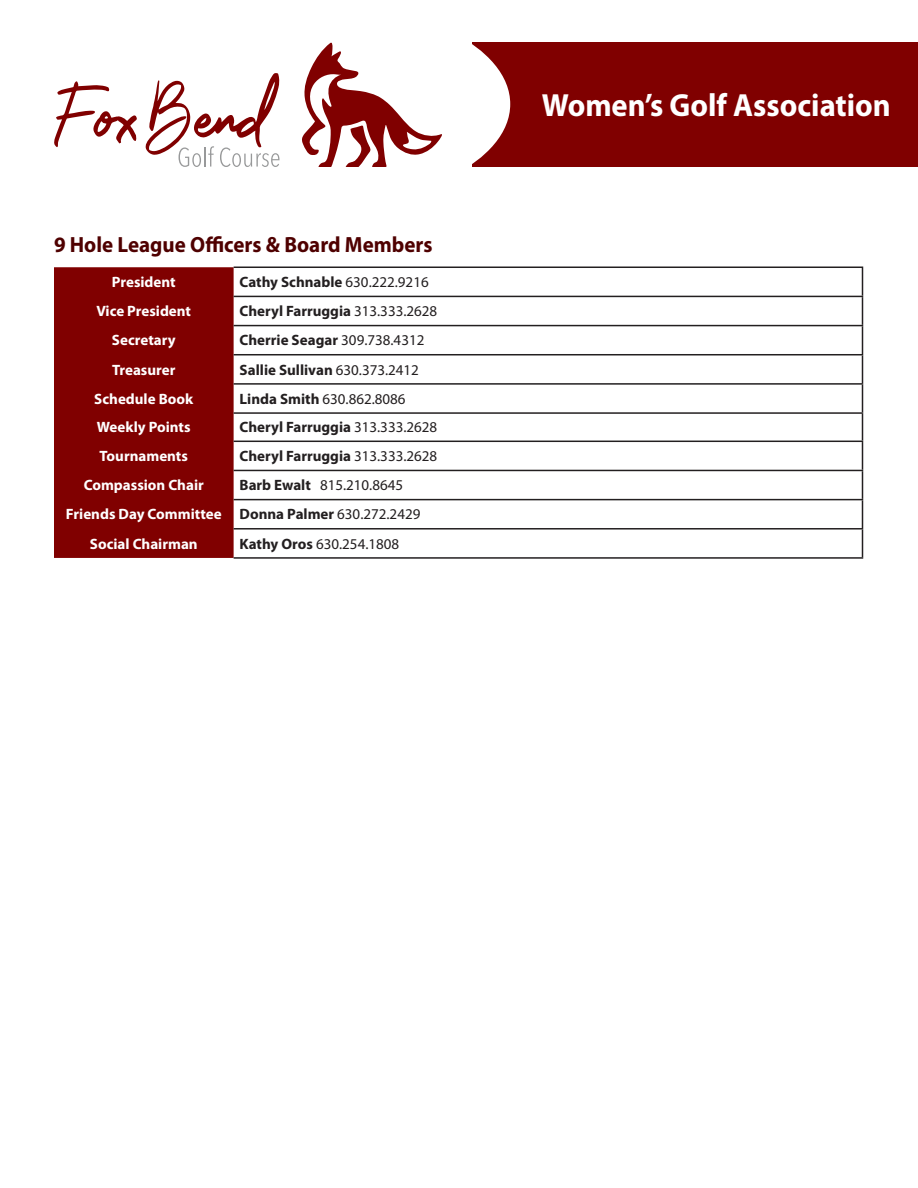
<style>
.page{position:relative;width:918px;height:1188px;background:#fff}
.page>*{position:absolute;margin:0;border:0;box-sizing:border-box;transform-origin:0 0}
.t1{font:700 32.1px "Myriad Pro";color:#fff;scale:.95 1}
.t2{font:700 22.05px "Myriad Pro";color:#4f0000;scale:.95 1}
.t3{font:700 15px "Myriad Pro";color:#231f20}
.t4{font:700 15px "Myriad Pro";color:#fff}
.t5{font:15px "Myriad Pro";color:#231f20}
.s1{font-weight:400}
.s2{font-weight:700}
</style>
<div class="page">
<div style="left:54px;top:267px;width:180px;height:291px;background:#800000"></div>
<hr style="left:234px;top:296px;width:629px;height:1px;background:#231f20">
<hr style="left:234px;top:325px;width:629px;height:1px;background:#231f20">
<hr style="left:234px;top:354px;width:629px;height:1px;background:#231f20">
<hr style="left:234px;top:383px;width:629px;height:2px;background:#231f20">
<hr style="left:234px;top:412px;width:629px;height:2px;background:#231f20">
<hr style="left:234px;top:441px;width:629px;height:1px;background:#231f20">
<hr style="left:234px;top:470px;width:629px;height:1px;background:#231f20">
<hr style="left:234px;top:499px;width:629px;height:1px;background:#231f20">
<hr style="left:234px;top:528px;width:629px;height:2px;background:#231f20">
<hr style="left:234px;top:557px;width:629px;height:2px;background:#231f20">
<hr style="left:234px;top:267px;width:629px;height:1px;background:#231f20">
<svg style="left:862px;top:268px;width:1px;height:289px"></svg>
<div style="left:472px;top:42px;width:446px;height:124px;background:#800000"></div>
<div style="left:106px;top:1px;width:404px;height:206px;background:#fff;border-radius:50%"></div>
<svg style="left:302px;top:42px;width:140px;height:125px"></svg>
<svg style="left:54px;top:81px;width:83px;height:66px"></svg>
<svg style="left:145px;top:73px;width:135px;height:94px"></svg>
<p class="t2" style="left:54px;top:230px;width:400px">9 Hole League Officers &amp; Board Members</p>
<p class="t4" style="left:112px;top:273px;width:65px">President</p>
<p class="t3" style="left:240px;top:273px;width:191px">Cathy Schnable <span class="s1">630.222.9216</span></p>
<p class="t4" style="left:97px;top:301px;width:96px">Vice President</p>
<p class="t3" style="left:240px;top:301px;width:199px">Cheryl Farruggia <span class="s1">313.333.2628</span></p>
<p class="t4" style="left:112px;top:331px;width:65px">Secretary</p>
<p class="t3" style="left:240px;top:331px;width:186px">Cherrie Seagar <span class="s1">309.738.4312</span></p>
<p class="t4" style="left:112px;top:360px;width:65px">Treasurer</p>
<p class="t3" style="left:240px;top:360px;width:181px">Sallie Sullivan <span class="s1">630.373.2412</span></p>
<p class="t4" style="left:94px;top:389px;width:101px">Schedule Book</p>
<p class="t5" style="left:240px;top:389px;width:168px"><span class="s2">Linda Smith</span> 630.862.8086</p>
<p class="t4" style="left:97px;top:418px;width:95px">Weekly Points</p>
<p class="t3" style="left:240px;top:418px;width:199px">Cheryl Farruggia <span class="s1">313.333.2628</span></p>
<p class="t4" style="left:100px;top:446px;width:90px">Tournaments</p>
<p class="t3" style="left:240px;top:446px;width:199px">Cheryl Farruggia <span class="s1">313.333.2628</span></p>
<p class="t4" style="left:84px;top:475px;width:122px">Compassion Chair</p>
<p class="t5" style="left:240px;top:476px;width:165px"><span class="s2">Barb Ewalt</span> 815.210.8645</p>
<p class="t4" style="left:66px;top:505px;width:157px">Friends Day Committee</p>
<p class="t5" style="left:240px;top:505px;width:182px"><span class="s2">Donna Palmer</span> 630.272.2429</p>
<p class="t4" style="left:90px;top:534px;width:109px">Social Chairman</p>
<p class="t5" style="left:240px;top:534px;width:161px"><span class="s2">Kathy Oros</span> 630.254.1808</p>
<p class="t1" style="left:542px;top:84px;width:369px">Women’s Golf Association</p>
</div>
